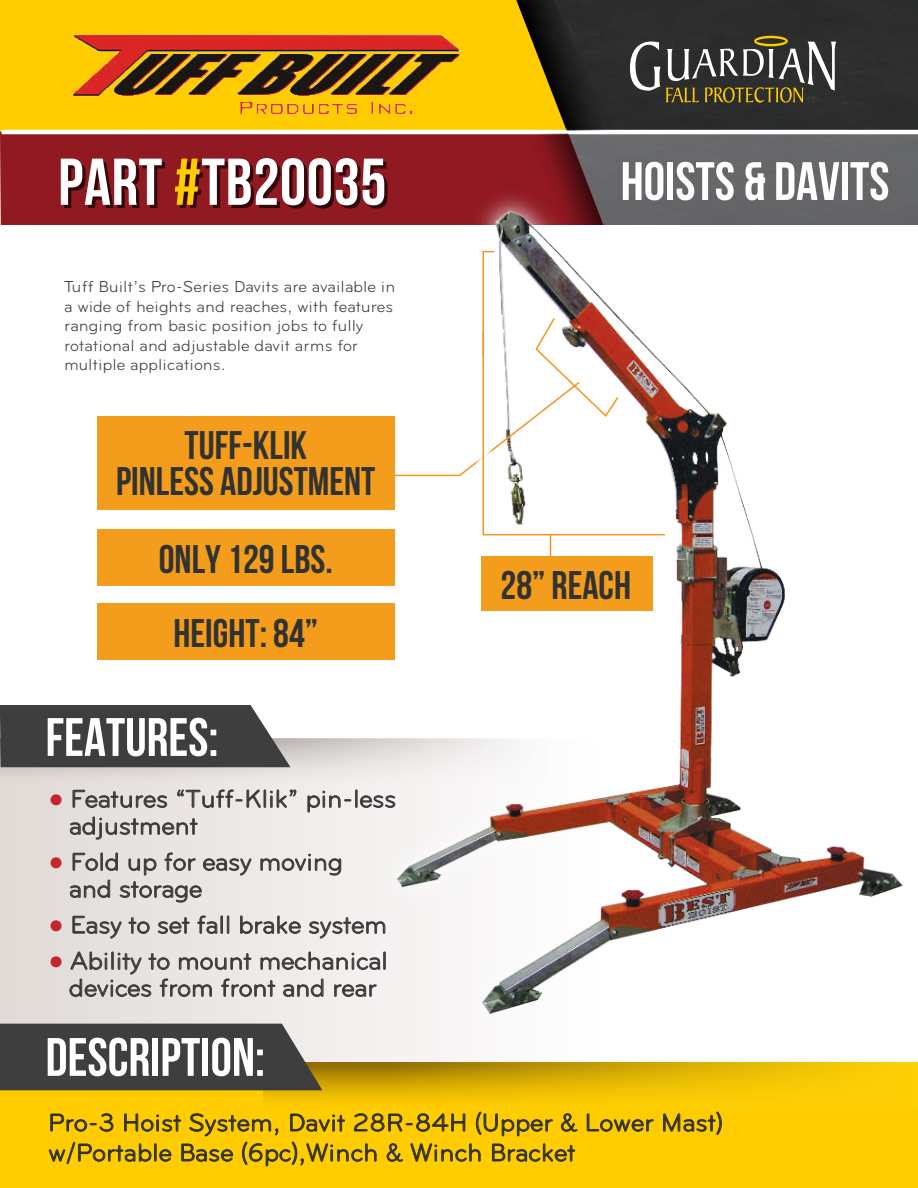
<style>
.page{position:relative;width:918px;height:1188px;background:#fff}
.page>*{position:absolute;margin:0;border:0;box-sizing:border-box;transform-origin:0 0}
.t1{font:700 66px "Bebas Neue";letter-spacing:.01em;color:#fff}
.t2{font:700 54px "Bebas Neue";color:#fff}
.t3{font:700 39.9px/74.2px "Bebas Neue";color:#313232;text-align:center}
.t4{font:25.5px/27px "Bryant";letter-spacing:-.01em;color:#313232}
.t5{font:16.5px/19.5px "Bryant";letter-spacing:.005em;color:#3e3e3f}
.s1{color:#fc0}
.s2{font-family:"Arial";color:#c2272d}
</style>
<div class="page">
<svg style="left:0;top:740px;width:314px;height:284px;background:#e6e0de"></svg>
<div style="left:0;top:1062px;width:918px;height:126px;background:#fc0"></div>
<svg style="left:73px;top:790px;width:94px;height:18px;background:#b6b2b0"></svg>
<svg style="left:177px;top:789px;width:119px;height:19px;background:#c3c0bf"></svg>
<svg style="left:308px;top:790px;width:6px;height:23px"></svg>
<svg style="left:70px;top:817px;width:128px;height:23px;background:#c2bdbb"></svg>
<svg style="left:261px;top:854px;width:53px;height:22px"></svg>
<svg style="left:70px;top:853px;width:181px;height:50px;background:#ccc8c6"></svg>
<svg style="left:73px;top:916px;width:49px;height:23px"></svg>
<svg style="left:129px;top:917px;width:21px;height:17px"></svg>
<svg style="left:158px;top:917px;width:32px;height:17px"></svg>
<svg style="left:197px;top:916px;width:32px;height:18px"></svg>
<svg style="left:240px;top:916px;width:61px;height:18px"></svg>
<svg style="left:309px;top:917px;width:5px;height:22px"></svg>
<svg style="left:70px;top:952px;width:244px;height:45px;background:#c8c5c3"></svg>
<svg style="left:587px;top:1116px;width:67px;height:16px"></svg>
<svg style="left:663px;top:1116px;width:59px;height:19px"></svg>
<svg style="left:49px;top:1113px;width:529px;height:54px"></svg>
<svg style="left:0;top:705px;width:291px;height:62px;background:#4a4a4b"></svg>
<div style="left:0;top:132px;width:314px;height:93px;background:#911922"></div>
<div style="left:0;top:0;width:516px;height:132px;background:#fc0"></div>
<div style="left:2px;top:0;width:368px;height:130px;background:#fc0"></div>
<img style="left:70px;top:28px;width:396px;height:95px">
<hr style="left:1px;top:130px;width:917px;height:4px;background:#fff">
<svg style="left:516px;top:0;width:402px;height:109px;background:#424031"></svg>
<div style="left:97px;top:530px;width:298px;height:56px;background:#f49d1d"></div>
<div style="left:97px;top:604px;width:298px;height:56px;background:#f49d1d"></div>
<img style="left:314px;top:109px;width:604px;height:1007px">
<div style="left:97px;top:416px;width:298px;height:94px;background:#f49d1d"></div>
<svg style="left:363px;top:250px;width:303px;height:307px"></svg>
<svg style="left:264px;top:1063px;width:654px;height:46px"></svg>
<div style="left:0;top:1024px;width:322px;height:66px;background:#3e3e3f"></div>
<h1 class="t1" style="left:58px;top:146px;width:330px">PART <span class="s1">#</span>TB20035</h1>
<h2 class="t2" style="left:621px;top:152px;width:270px">HOISTS &amp; DAVITS</h2>
<p class="t5" style="left:64px;top:277px;width:333px">Tuff Built’s Pro-Series Davits are available in a wide of heights and reaches, with features ranging from basic position jobs to fully rotational and adjustable davit arms for multiple applications.</p>
<h3 class="t3" style="left:116px;top:427px;width:261px;line-height:35.5px">TUFF-KLIK<br>PINLESS ADJUSTMENT</h3>
<h3 class="t3" style="left:159px;top:521px;width:176px">ONLY 129 LBS.<br>HEIGHT: 84”</h3>
<h2 class="t2" style="left:46px;top:708px;width:174px">FEATURES:</h2>
<p class="t4" style="left:69px;top:785px;width:329px;text-indent:-21px"><span class="s2">●</span> Features “Tuff-Klik” pin-less adjustment</p>
<p class="t4" style="left:69px;top:848px;width:275px;text-indent:-21px"><span class="s2">●</span> Fold up for easy moving and storage</p>
<p class="t4" style="left:48px;top:911px;width:340px"><span class="s2">●</span> Easy to set fall brake system</p>
<p class="t4" style="left:48px;top:947px;width:341px;text-align:center"><span class="s2">●</span> Ability to mount mechanical devices from front and rear</p>
<h2 class="t2" style="left:46px;top:1028px;width:221px">DESCRIPTION:</h2>
<h3 class="t3" style="left:501px;top:547px;width:132px">28” REACH</h3>
<p class="t4" style="left:48px;top:1107px;width:677px;line-height:30px">Pro-3 Hoist System, Davit 28R-84H (Upper &amp; Lower Mast) w/Portable Base (6pc),Winch &amp; Winch Bracket</p>
</div>
